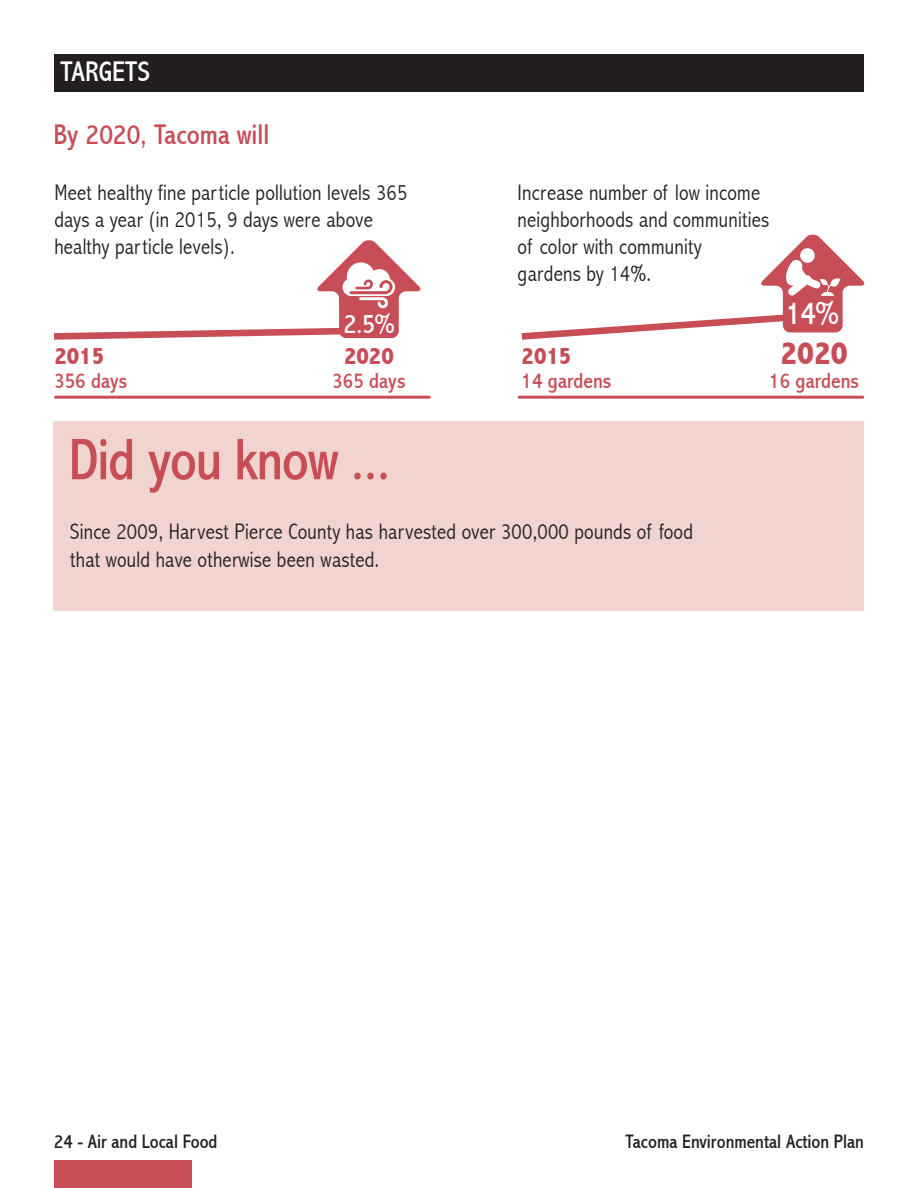
<style>
.page{position:relative;width:918px;height:1188px;background:#fff}
.page>*{position:absolute;margin:0;border:0;box-sizing:border-box;transform-origin:0 0}
.t1{font:condensed 59.25px "Abadi";letter-spacing:-.02em;color:#c74d57}
.t2{font:800 condensed 33px "Abadi";color:#c74d57}
.t3{font:condensed 32.25px "Abadi";color:#fff}
.t4{font:condensed 28.5px "Abadi";color:#c74d57}
.t5{font:condensed 28.5px "Abadi";color:#fff}
.t6{font:condensed 27.3px "Abadi";color:#fff}
.t7{font:800 condensed 24.45px "Abadi";color:#c74d57}
.t8{font:300 condensed 22.5px/27px "Abadi";letter-spacing:.01em;color:#231f20}
.t9{font:condensed 21.9px "Abadi";color:#c74d57}
.t10{font:condensed 19.5px "Abadi";color:#231f20}
</style>
<div class="page">
<div style="left:54px;top:1160px;width:138px;height:28px;background:#c74d57"></div>
<div style="left:54px;top:55px;width:810px;height:37px;background:#231f20"></div>
<div style="left:54px;top:421px;width:810px;height:190px;background:#f1d4cf"></div>
<hr style="left:519px;top:396px;width:344px;height:3px;background:#c74d57">
<hr style="left:56px;top:396px;width:373px;height:3px;background:#c74d57">
<svg style="left:54px;top:240px;width:367px;height:100px"></svg>
<svg style="left:521px;top:234px;width:344px;height:106px"></svg>
<p class="t5" style="left:60px;top:55px;width:91px">TARGETS</p>
<p class="t4" style="left:54px;top:118px;width:217px">By 2020, Tacoma will</p>
<p class="t8" style="left:54px;top:179px;width:355px">Meet healthy fine particle pollution levels 365 days a year (in 2015, 9 days were above healthy particle levels).</p>
<p class="t7" style="left:54px;top:342px;width:51px">2015</p>
<p class="t9" style="left:54px;top:368px;width:75px">356 days</p>
<p class="t6" style="left:344px;top:308px;width:53px">2.5%</p>
<p class="t7" style="left:344px;top:342px;width:51px">2020</p>
<p class="t9" style="left:332px;top:368px;width:75px">365 days</p>
<p class="t1" style="left:69px;top:425px;width:323px">Did you know ...</p>
<p class="t8" style="left:518px;top:179px;width:253px">Increase number of low income neighborhoods and communities of color with community gardens by 14%.</p>
<p class="t3" style="left:786px;top:294px;width:55px">14%</p>
<p class="t7" style="left:522px;top:342px;width:51px">2015</p>
<p class="t9" style="left:522px;top:368px;width:91px">14 gardens</p>
<p class="t2" style="left:780px;top:334px;width:69px">2020</p>
<p class="t9" style="left:769px;top:368px;width:91px">16 gardens</p>
<p class="t8" style="left:70px;top:517px;width:624px;line-height:28.5px">Since 2009, Harvest Pierce County has harvested over 300,000 pounds of food that would have otherwise been wasted.</p>
<p class="t10" style="left:54px;top:1130px;width:165px">24 - Air and Local Food</p>
<p class="t10" style="left:626px;top:1130px;width:240px">Tacoma Environmental Action Plan</p>
</div>
